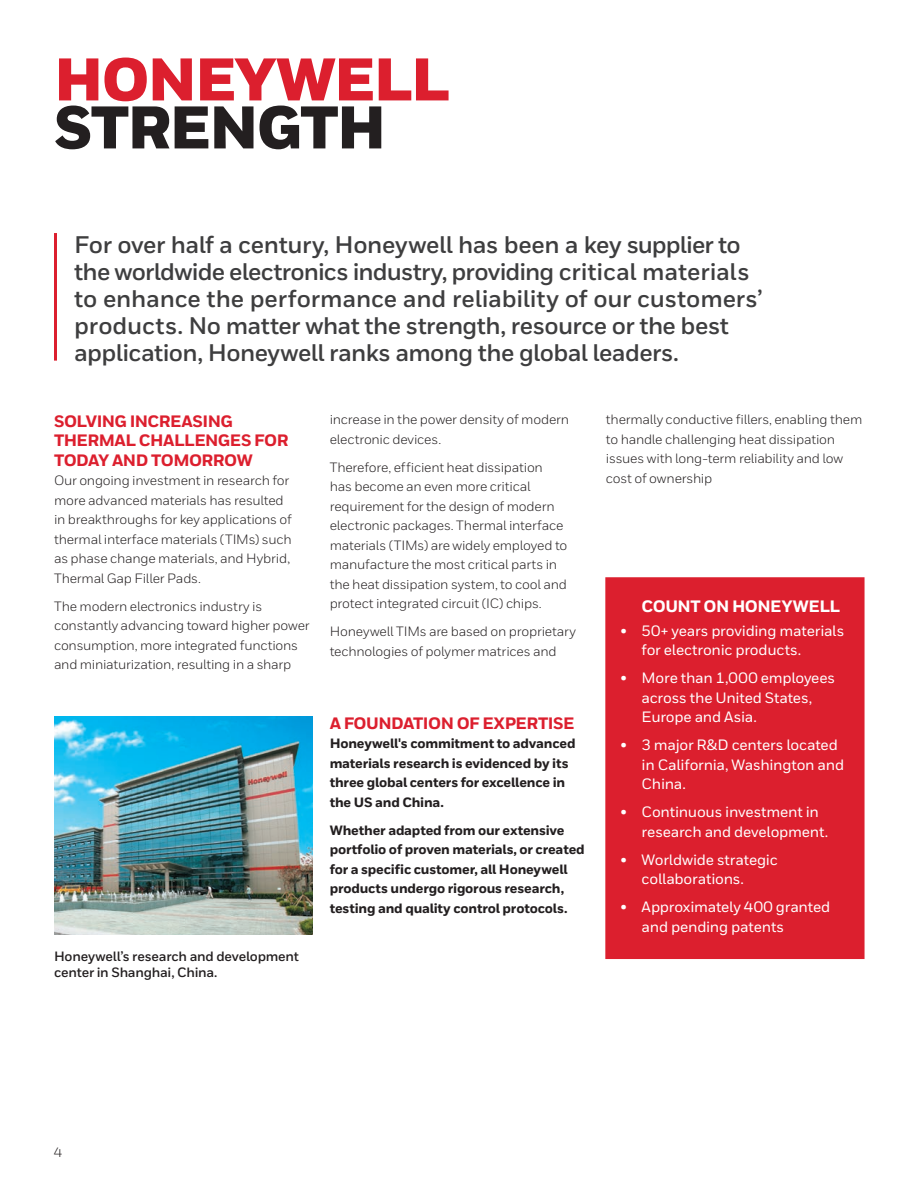
<style>
.page{position:relative;width:918px;height:1188px;background:#fff}
.page>*{position:absolute;margin:0;border:0;box-sizing:border-box;transform-origin:0 0}
._06_Inside__Heading{font:900 60px/48px "Honeywell Sans";letter-spacing:-.03em;color:#dc1f2e}
._08_Inside__Intro_Te{font:700 24px/27px "Honeywell Sans";letter-spacing:-.02em;color:#3e3e3f}
._09_Inside__Body_Hea{font:800 16.5px/19.5px "Honeywell Sans";letter-spacing:-.03em;color:#dc1f2e}
._13_Inside__Info_Box{font:800 16.5px "Honeywell Sans";letter-spacing:-.03em;color:#fff}
._15_Inside__Info_Box{font:500 15px/19.5px "Honeywell Sans";letter-spacing:-.015em;color:#fff}
._10_Inside__Body_Tex{font:13.5px/19.5px "Honeywell Sans";letter-spacing:-.015em;color:#231f20}
._10_Inside__Body_Tex-2{font:800 13.5px/19.5px "Honeywell Sans";letter-spacing:-.015em;color:#231f20}
._10_Inside__Body_Tex-3{font:700 13.5px/16.5px "Honeywell Sans";letter-spacing:-.015em;color:#231f20}
.s1{color:#231f20}
.s2{font-family:"Adobe Song Std";font-weight:300}
</style>
<div class="page">
<img style="left:54px;top:716px;width:259px;height:219px">
<hr style="left:54px;top:233px;width:3px;height:128px;background:#dc1f2e">
<div style="left:606px;top:578px;width:258px;height:380px;background:#dc1f2e"></div>
<div style="left:605px;top:577px;width:260px;height:382px;border:2px solid #dc1f2e"></div>
<p class="_06_Inside__Heading" style="left:54px;top:58px;width:398px">HONEYWELL<br><span class="s1">STRENGTH</span></p>
<p class="_08_Inside__Intro_Te" style="left:74px;top:231px;width:690px">For over half a century, Honeywell has been a key supplier to the worldwide electronics industry, providing critical materials to enhance the performance and reliability of our customers’ products. No matter what the strength, resource or the best application, Honeywell ranks among the global leaders.</p>
<p class="_09_Inside__Body_Hea" style="left:54px;top:412px;width:236px">SOLVING INCREASING<br>THERMAL CHALLENGES FOR<br>TODAY AND TOMORROW</p>
<p class="_10_Inside__Body_Tex" style="left:54px;top:471px;width:239px">Our ongoing investment in research for more advanced materials has resulted in breakthroughs for key applications of thermal interface materials (TIMs) such as phase change materials, and Hybrid<span class="s2">, </span>Thermal Gap Filler Pads.</p>
<p class="_10_Inside__Body_Tex" style="left:54px;top:596px;width:257px">The modern electronics industry is constantly advancing toward higher power consumption, more integrated functions and miniaturization, resulting in a sharp</p>
<p class="_10_Inside__Body_Tex-3" style="left:54px;top:948px;width:247px">Honeywell’s research and development center in Shanghai, China.</p>
<p class="_10_Inside__Body_Tex" style="left:330px;top:410px;width:241px">increase in the power density of modern electronic devices.</p>
<p class="_10_Inside__Body_Tex" style="left:330px;top:458px;width:239px">Therefore, efficient heat dissipation has become an even more critical requirement for the design of modern electronic packages. Thermal interface materials (TIMs) are widely employed to manufacture the most critical parts in the heat dissipation system, to cool and protect integrated circuit (IC) chips.</p>
<p class="_10_Inside__Body_Tex" style="left:330px;top:622px;width:248px">Honeywell TIMs are based on proprietary technologies of polymer matrices and</p>
<p class="_09_Inside__Body_Hea" style="left:330px;top:714px;width:246px">A FOUNDATION OF EXPERTISE</p>
<p class="_10_Inside__Body_Tex-2" style="left:330px;top:735px;width:248px">Honeywell's commitment to advanced materials research is evidenced by its three global centers for excellence in the US and China.</p>
<p class="_10_Inside__Body_Tex-2" style="left:330px;top:821px;width:257px">Whether adapted from our extensive portfolio of proven materials, or created for a specific customer, all Honeywell products undergo rigorous research, testing and quality control protocols.</p>
<p class="_10_Inside__Body_Tex" style="left:606px;top:410px;width:258px">thermally conductive fillers, enabling them to handle challenging heat dissipation issues with long-term reliability and low cost of ownership</p>
<p class="_13_Inside__Info_Box" style="left:642px;top:596px;width:200px">COUNT ON HONEYWELL</p>
<p class="_15_Inside__Info_Box" style="left:642px;top:621px;width:204px;text-indent:-21px">• 50+ years providing materials for electronic products.</p>
<p class="_15_Inside__Info_Box" style="left:642px;top:668px;width:195px;text-indent:-21px">• More than 1,000 employees across the United States,<br>Europe and Asia.</p>
<p class="_15_Inside__Info_Box" style="left:642px;top:735px;width:204px;text-indent:-21px">• 3 major R&amp;D centers located in California, Washington and<br>China.</p>
<p class="_15_Inside__Info_Box" style="left:642px;top:802px;width:188px;text-indent:-21px">• Continuous investment in research and development.</p>
<p class="_15_Inside__Info_Box" style="left:642px;top:850px;width:138px;text-indent:-21px">• Worldwide strategic collaborations.</p>
<p class="_15_Inside__Info_Box" style="left:642px;top:897px;width:190px;text-indent:-21px">• Approximately 400 granted and pending patents</p>
<p class="_10_Inside__Body_Tex" style="left:54px;top:1143px;width:10px">4</p>
</div>
